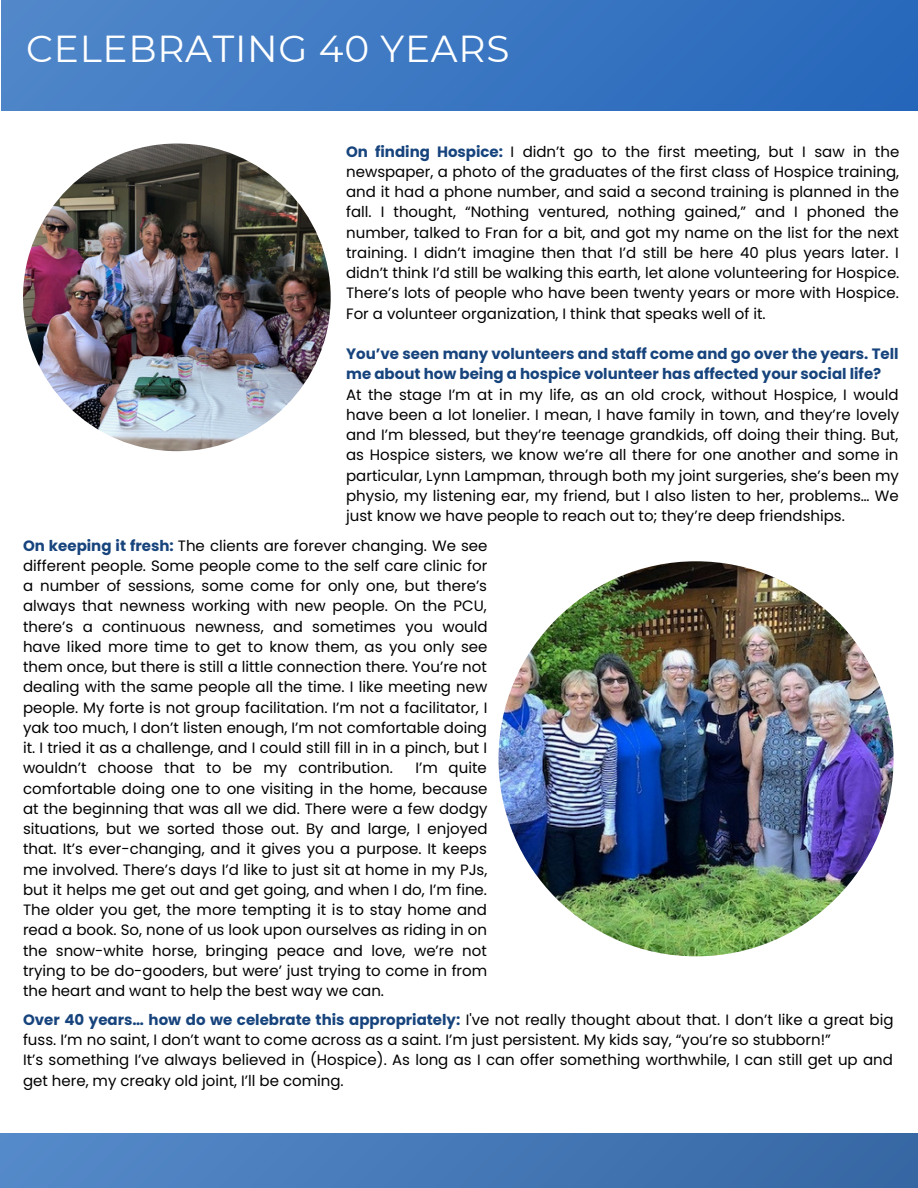
<style>
.page{position:relative;width:918px;height:1188px;background:#fff}
.page>*{position:absolute;margin:0;border:0;box-sizing:border-box;transform-origin:0 0}
.t1{font:37.5px "Montserrat";letter-spacing:.02em;color:#fff}
.t2{font:15px/20.2px "Poppins";color:#000;text-align:justify}
.t3{font:700 15px/20.2px "Poppins";color:#17447d}
.s1{font-weight:700;color:#17447d}
</style>
<div class="page">
<div style="left:0;top:1134px;width:917px;height:54px;background:linear-gradient(to right,#558aca,#3667a4)"></div>
<div style="left:1px;top:0;width:917px;height:110px;background:linear-gradient(to right,#5087ca,#2667bb)"></div>
<img style="left:23px;top:144px;width:308px;height:307px;border-radius:50%">
<img style="left:499px;top:561px;width:395px;height:395px;border-radius:50%">
<h1 class="t1" style="left:26px;top:26px;width:485px">CELEBRATING 40 YEARS</h1>
<p class="t2" style="left:346px;top:141px;width:555px"><span class="s1">On finding Hospice:</span> I didn’t go to the first meeting, but I saw in the newspaper, a photo of the graduates of the first class of Hospice training, and it had a phone number, and said a second training is planned in the fall. I thought, “Nothing ventured, nothing gained,” and I phoned the number, talked to Fran for a bit, and got my name on the list for the next training. I didn’t imagine then that I’d still be here 40 plus years later. I didn’t think I’d still be walking this earth, let alone volunteering for Hospice.<br>There’s lots of people who have been twenty years or more with Hospice.<br>For a volunteer organization, I think that speaks well of it.</p>
<p class="t3" style="left:346px;top:344px;width:554px">You’ve seen many volunteers and staff come and go over the years. Tell me about how being a hospice volunteer has affected your social life?</p>
<p class="t2" style="left:346px;top:384px;width:555px">At the stage I’m at in my life, as an old crock, without Hospice, I would have been a lot lonelier. I mean, I have family in town, and they’re lovely and I’m blessed, but they’re teenage grandkids, off doing their thing. But, as Hospice sisters, we know we’re all there for one another and some in particular, Lynn Lampman, through both my joint surgeries, she’s been my physio, my listening ear, my friend, but I also listen to her, problems… We just know we have people to reach out to; they’re deep friendships.</p>
<p class="t2" style="left:23px;top:535px;width:466px"><span class="s1">On keeping it fresh:</span> The clients are forever changing. We see different people. Some people come to the self care clinic for a number of sessions, some come for only one, but there’s always that newness working with new people. On the PCU, there’s a continuous newness, and sometimes you would have liked more time to get to know them, as you only see them once, but there is still a little connection there. You’re not dealing with the same people all the time. I like meeting new people. My forte is not group facilitation. I’m not a facilitator, I yak too much, I don’t listen enough, I’m not comfortable doing it. I tried it as a challenge, and I could still fill in in a pinch, but I wouldn’t choose that to be my contribution.</p>
<p class="t2" style="left:23px;top:758px;width:466px;text-indent:392px">I’m quite comfortable doing one to one visiting in the home, because at the beginning that was all we did. There were a few dodgy situations, but we sorted those out. By and large, I enjoyed that. It’s ever-changing, and it gives you a purpose. It keeps me involved. There’s days I’d like to just sit at home in my PJs, but it helps me get out and get going, and when I do, I’m fine.<br>The older you get, the more tempting it is to stay home and read a book. So, none of us look upon ourselves as riding in on the snow-white horse, bringing peace and love, we’re not trying to be do-gooders, but were’ just trying to come in from the heart and want to help the best way we can.</p>
<p class="t2" style="left:23px;top:1010px;width:872px;text-align:left"><span class="s1">Over 40 years… how do we celebrate this appropriately:</span> I've not really thought about that. I don’t like a great big fuss. I’m no saint, I don’t want to come across as a saint. I’m just persistent. My kids say, “you’re so stubborn!”<br>It’s something I’ve always believed in (Hospice). As long as I can offer something worthwhile, I can still get up and get here, my creaky old joint, I’ll be coming.</p>
</div>
